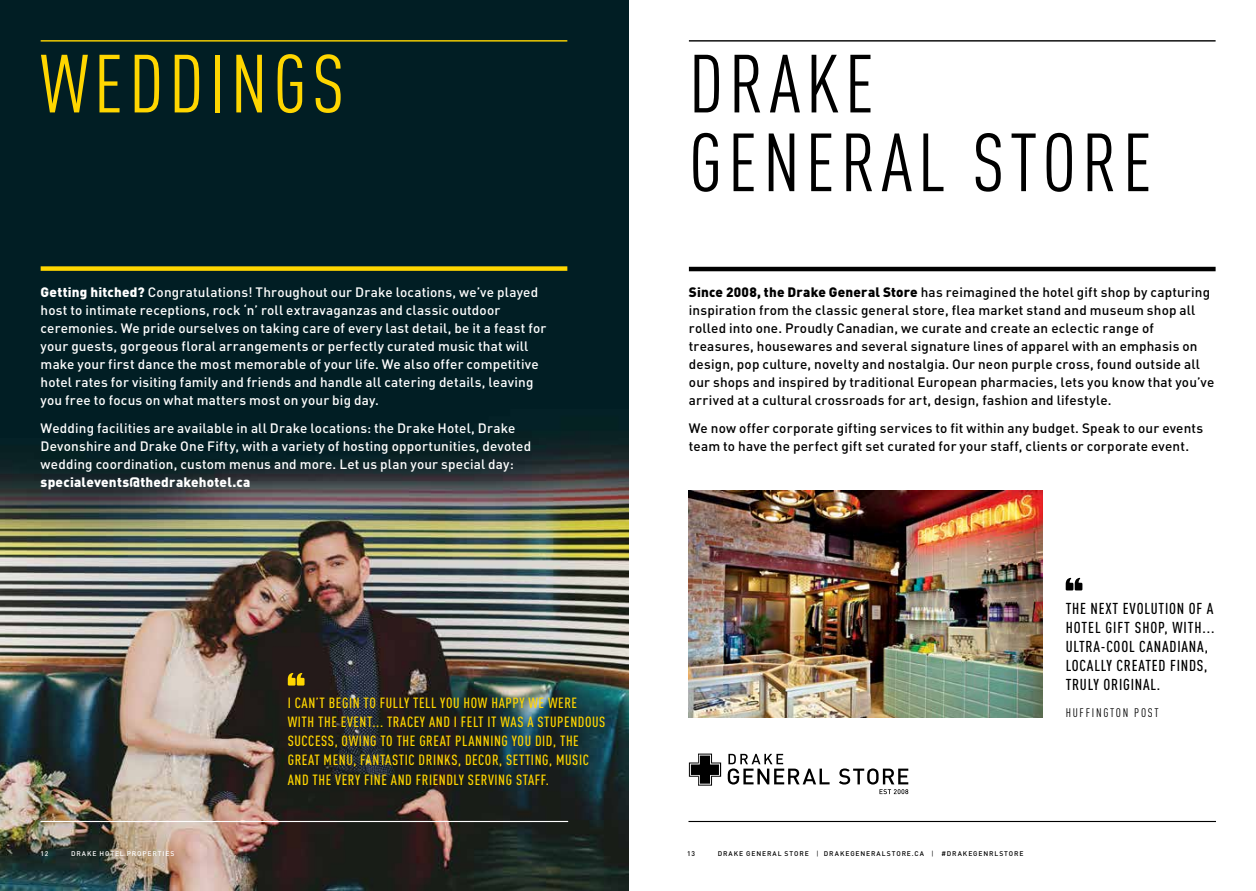
<style>
.page{position:relative;width:1256px;height:891px;background:#fff}
.page>*{position:absolute;margin:0;border:0;box-sizing:border-box;transform-origin:0 0}
.t1{font:81px/78.8px "DIN Cond";letter-spacing:.07em;color:#000}
.t2{font:81px "DIN Cond";letter-spacing:.07em;color:#ffd600}
.t3{font:500 15.62px/19px "DIN Cond";letter-spacing:.05em;color:#000}
.t4{font:500 14.62px/19.2px "DIN Cond";letter-spacing:.04em;color:#ffd600}
.t5{font:500 13.5px/18px "DIN";letter-spacing:.015em;color:#fff}
.t6{font:500 13.5px/18px "DIN";letter-spacing:.015em;color:#000}
.t7{font:900 13.5px "DIN";letter-spacing:.015em;color:#fff}
.t8{font:12.25px "DIN Cond";letter-spacing:.14em;color:#000}
.t9{font:500 6.75px "DIN";letter-spacing:.13em;color:#000}
.t10{font:500 6.75px "DIN";letter-spacing:.13em;color:#fff}
.s1{font-weight:900}
.s2{font-weight:400}
</style>
<div class="page">
<img style="left:0;top:0;width:628px;height:891px">
<hr style="left:41px;top:40px;width:526px;height:2px;background:#ffd600">
<div style="left:41px;top:266px;width:526px;height:5px;background:#ffd600"></div>
<svg style="left:288px;top:673px;width:16px;height:13px"></svg>
<hr style="left:688px;top:821px;width:528px;height:1px;background:#000">
<hr style="left:689px;top:40px;width:526px;height:2px;background:#000">
<hr style="left:689px;top:267px;width:526px;height:4px;background:#000">
<img style="left:689px;top:490px;width:353px;height:227px">
<svg style="left:727px;top:754px;width:102px;height:31px"></svg>
<svg style="left:689px;top:754px;width:32px;height:32px"></svg>
<svg style="left:839px;top:768px;width:69px;height:26px"></svg>
<hr style="left:41px;top:821px;width:527px;height:1px;background:#fff">
<svg style="left:1065px;top:578px;width:17px;height:12px"></svg>
<h1 class="t2" style="left:41px;top:37px;width:305px">WEDDINGS</h1>
<p class="t5" style="left:41px;top:283px;width:507px"><span class="s1">Getting hitched?</span> Congratulations! Throughout our Drake locations, we’ve played host to intimate receptions, rock ‘n’ roll extravaganzas and classic outdoor ceremonies. We pride ourselves on taking care of every last detail, be it a feast for your guests, gorgeous floral arrangements or perfectly curated music that will make your first dance the most memorable of your life. We also offer competitive hotel rates for visiting family and friends and handle all catering details, leaving you free to focus on what matters most on your big day.</p>
<p class="t5" style="left:41px;top:419px;width:492px">Wedding facilities are available in all Drake locations: the Drake Hotel, Drake<br>Devonshire and Drake One Fifty, with a variety of hosting opportunities, devoted wedding coordination, custom menus and more. Let us plan your special day:</p>
<p class="t7" style="left:41px;top:474px;width:211px">specialevents@thedrakehotel.ca</p>
<p class="t4" style="left:288px;top:693px;width:319px">I CAN’T BEGIN TO FULLY TELL YOU HOW HAPPY WE WERE WITH THE EVENT... TRACEY AND I FELT IT WAS A STUPENDOUS SUCCESS, OWING TO THE GREAT PLANNING YOU DID, THE GREAT MENU, FANTASTIC DRINKS, DECOR, SETTING, MUSIC AND THE VERY FINE AND FRIENDLY SERVING STAFF.</p>
<h1 class="t1" style="left:689px;top:44px;width:465px">DRAKE<br>GENERAL STORE</h1>
<p class="t6" style="left:689px;top:283px;width:527px"><span class="s1">Since 2008, the Drake General Store</span> has reimagined the hotel gift shop by capturing inspiration from the classic general store, flea market stand and museum shop all rolled into one. Proudly Canadian, we curate and create an eclectic range of treasures, housewares and several signature lines of apparel with an emphasis on design, pop culture, novelty and nostalgia. Our neon purple cross, found outside all our shops and inspired by traditional European pharmacies, lets you know that you’ve arrived at a cultural crossroads for art, design, fashion and lifestyle.</p>
<p class="t6" style="left:689px;top:419px;width:516px">We now offer corporate gifting services to fit within any budget. Speak to our events team to have the perfect gift set curated for your staff, clients or corporate event.</p>
<p class="t3" style="left:1065px;top:599px;width:150px">THE NEXT EVOLUTION OF A<br>HOTEL GIFT SHOP, WITH...<br>ULTRA-COOL CANADIANA,<br>LOCALLY CREATED FINDS,<br>TRULY ORIGINAL.</p>
<p class="t8" style="left:1065px;top:706px;width:94px">HUFFINGTON POST</p>
<p class="t10" style="left:41px;top:849px;width:9px">12</p>
<p class="t10" style="left:71px;top:849px;width:105px">DRAKE HOTEL PROPERTIES</p>
<p class="t9" style="left:687px;top:849px;width:9px">13</p>
<p class="t9" style="left:717px;top:849px;width:307px">DRAKE GENERAL STORE <span class="s2">|</span> DRAKEGENERALSTORE.CA <span class="s2">|</span> #DRAKEGENRLSTORE</p>
</div>
